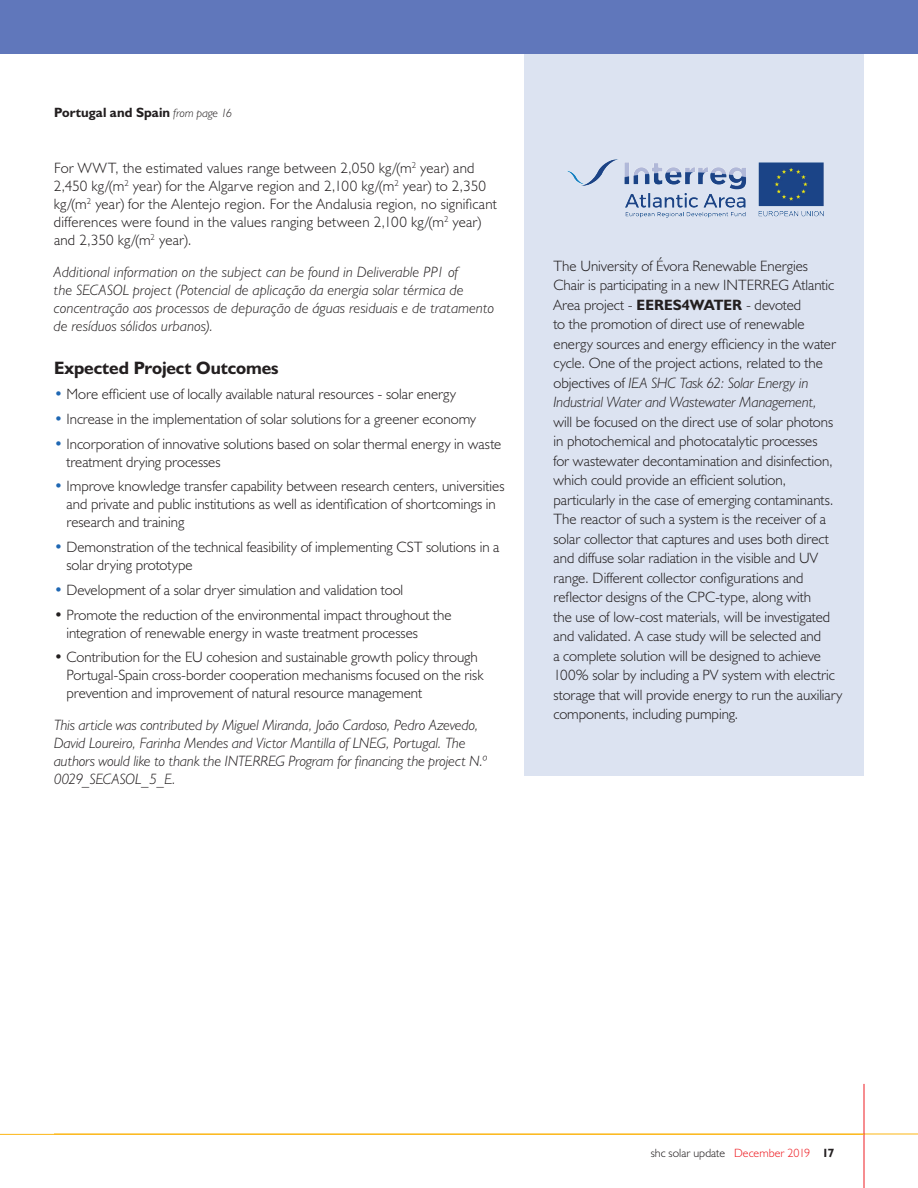
<style>
.page{position:relative;width:918px;height:1188px;background:#fff}
.page>*{position:absolute;margin:0;border:0;box-sizing:border-box;transform-origin:0 0}
.t1{font:700 18px "Humanist 521 BT";letter-spacing:-.005em;color:#231f20}
.t2{font:300 15px/19.5px "Humanist 521 BT";color:#231f20}
.t3{font:italic 300 15px/18px "Humanist 521 BT";letter-spacing:.005em;color:#231f20}
.t4{font:700 13.5px "Humanist 521 BT";letter-spacing:.005em;color:#231f20}
.t5{font:300 12px "Humanist 521 BT";letter-spacing:.005em;color:#231f20}
.s1{font-weight:300;font-style:italic;font-size:12px}
.s2{color:#1e67b3}
.s3{font-weight:700}
.s4{font-style:italic}
.s5{color:#ee1d23}
</style>
<div class="page">
<hr style="left:54px;top:1134px;width:864px;height:1px;background:#fcb615">
<hr style="left:864px;top:1084px;width:1px;height:104px;background:#ee1d23">
<hr style="left:0;top:1134px;width:864px;height:1px;background:#fcb615">
<div style="left:525px;top:54px;width:339px;height:721px;background:#dce3f1"></div>
<img style="left:567px;top:159px;width:257px;height:59px">
<div style="left:0;top:0;width:918px;height:54px;background:#6077bb"></div>
<p class="t4" style="left:54px;top:104px;width:180px">Portugal and Spain <span class="s1">from page 16</span></p>
<p class="t2" style="left:54px;top:159px;width:444px;line-height:18px">For WWT, the estimated values range between 2,050 kg/(m<sup>2</sup> year) and 2,450 kg/(m<sup>2</sup> year) for the Algarve region and 2,100 kg/(m<sup>2</sup> year) to 2,350 kg/(m<sup>2</sup> year) for the Alentejo region. For the Andalusia region, no significant differences were found in the values ranging between 2,100 kg/(m<sup>2</sup> year) and 2,350 kg/(m<sup>2</sup> year).</p>
<p class="t3" style="left:54px;top:263px;width:442px">Additional information on the subject can be found in Deliverable PP1 of<br>the SECASOL project (Potencial de aplicação da energia solar térmica de concentração aos processos de depuração de águas residuais e de tratamento de resíduos sólidos urbanos).</p>
<p class="t1" style="left:54px;top:357px;width:226px">Expected Project Outcomes</p>
<p class="t2" style="left:54px;top:384px;width:404px"><span class="s2">•</span> More efficient use of locally available natural resources - solar energy</p>
<p class="t2" style="left:54px;top:409px;width:424px"><span class="s2">•</span> Increase in the implementation of solar solutions for a greener economy</p>
<p class="t2" style="left:66px;top:434px;width:436px;line-height:18px;text-indent:-12px"><span class="s2">•</span> Incorporation of innovative solutions based on solar thermal energy in waste treatment drying processes</p>
<p class="t2" style="left:66px;top:477px;width:440px;line-height:18px;text-indent:-12px"><span class="s2">•</span> Improve knowledge transfer capability between research centers, universities and private and public institutions as well as identification of shortcomings in research and training</p>
<p class="t2" style="left:66px;top:538px;width:435px;line-height:18px;text-indent:-12px"><span class="s2">•</span> Demonstration of the technical feasibility of implementing CST solutions in a solar drying prototype</p>
<p class="t2" style="left:54px;top:580px;width:351px"><span class="s2">•</span> Development of a solar dryer simulation and validation tool</p>
<p class="t2" style="left:66px;top:605px;width:387px;line-height:18px;text-indent:-12px">• Promote the reduction of the environmental impact throughout the integration of renewable energy in waste treatment processes</p>
<p class="t2" style="left:66px;top:648px;width:419px;line-height:18px;text-indent:-12px">• Contribution for the EU cohesion and sustainable growth policy through<br>Portugal-Spain cross-border cooperation mechanisms focused on the risk prevention and improvement of natural resource management</p>
<p class="t3" style="left:54px;top:716px;width:435px">This article was contributed by Miguel Miranda, João Cardoso, Pedro Azevedo, David Loureiro, Farinha Mendes and Victor Mantilla of LNEG, Portugal. The authors would like to thank the INTERREG Program for financing the project N.º 0029_SECASOL_5_E.</p>
<p class="t2" style="left:554px;top:256px;width:284px">The University of Évora Renewable Energies Chair is participating in a new INTERREG Atlantic Area project - <span class="s3">EERES4WATER</span> - devoted<br>to the promotion of direct use of renewable energy sources and energy efficiency in the water cycle. One of the project actions, related to the objectives of <span class="s4">IEA SHC Task 62: Solar Energy in Industrial Water and Wastewater Management,</span></p>
<p class="t2" style="left:554px;top:412px;width:291px">will be focused on the direct use of solar photons in photochemical and photocatalytic processes<br>for wastewater decontamination and disinfection, which could provide an efficient solution, particularly in the case of emerging contaminants.<br>The reactor of such a system is the receiver of a solar collector that captures and uses both direct and diffuse solar radiation in the visible and UV range. Different collector configurations and reflector designs of the CPC-type, along with<br>the use of low-cost materials, will be investigated and validated. A case study will be selected and<br>a complete solution will be designed to achieve 100% solar by including a PV system with electric storage that will provide energy to run the auxiliary components, including pumping.</p>
<p class="t5" style="left:651px;top:1145px;width:185px">shc solar update <span class="s5">December 2019</span> <span class="s3">17</span></p>
</div>
